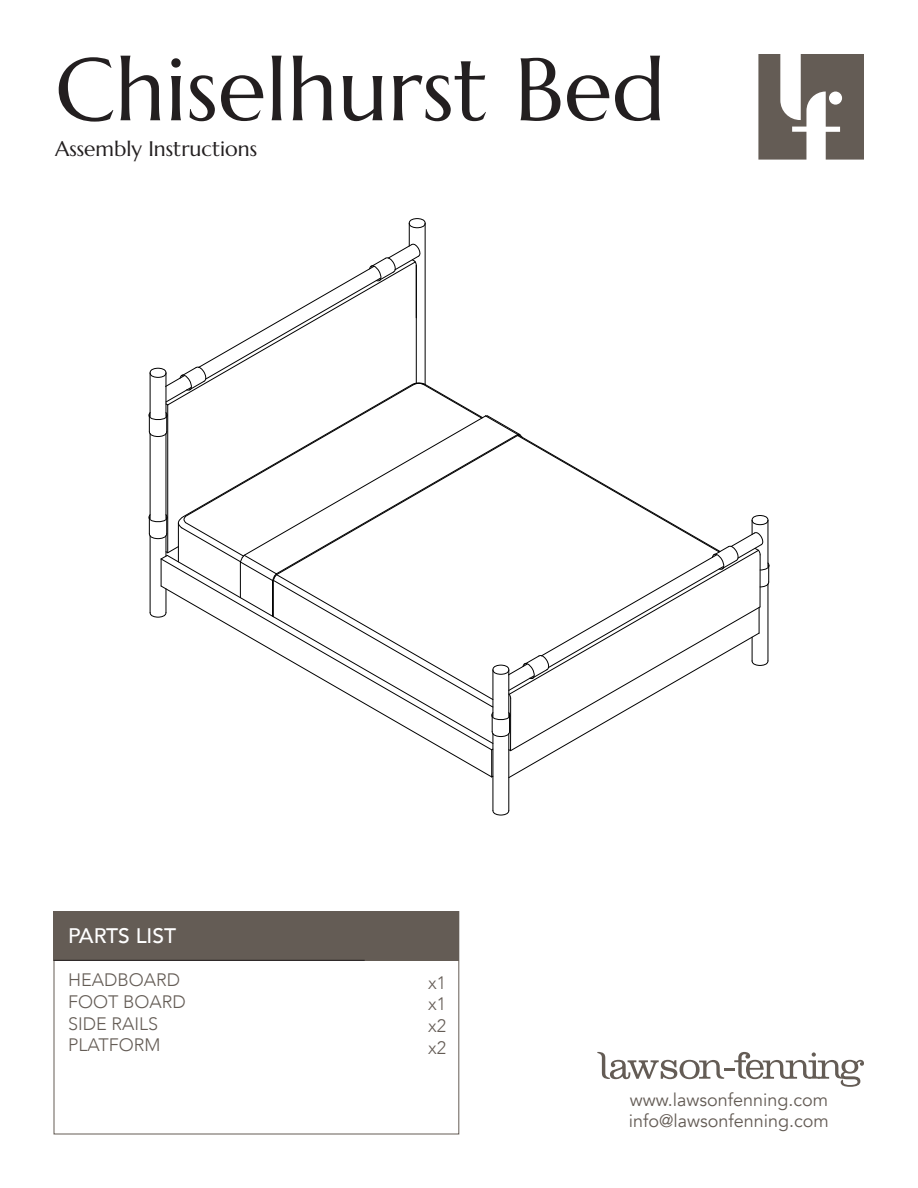
<style>
.page{position:relative;width:918px;height:1188px;background:#fff}
.page>*{position:absolute;margin:0;border:0;box-sizing:border-box;transform-origin:0 0}
.t1{font:88.5px "Marcellus";color:#231f20}
.t2{font:21px "Marcellus";color:#231f20}
.t3{font:500 21px "Avenir";color:#fff}
.t4{font:300 18px "Avenir";color:#645c55}
.t5{font:18px "Avenir";color:#645c55}
</style>
<div class="page">
<hr style="left:493px;top:734px;width:1px;height:76px;background:#000">
<svg style="left:493px;top:810px;width:16px;height:5px"></svg>
<hr style="left:509px;top:734px;width:1px;height:76px;background:#000">
<div style="left:409px;top:218px;width:16px;height:10px;border:1px solid #000;border-radius:50%"></div>
<svg style="left:148px;top:223px;width:622px;height:555px"></svg>
<div style="left:54px;top:911px;width:405px;height:49px;background:#645c55"></div>
<svg style="left:758px;top:54px;width:106px;height:106px"></svg>
<div style="left:54px;top:911px;width:405px;height:223px;border:1px solid #645c55"></div>
<hr style="left:54px;top:960px;width:311px;height:1px;background:#231f20">
<svg style="left:597px;top:1052px;width:267px;height:35px"></svg>
<p class="t1" style="left:55px;top:34px;width:612px">Chiselhurst Bed</p>
<p class="t2" style="left:55px;top:135px;width:204px">Assembly Instructions</p>
<p class="t3" style="left:68px;top:918px;width:110px">PARTS LIST</p>
<p class="t4" style="left:68px;top:969px;width:114px">HEADBOARD</p>
<p class="t4" style="left:68px;top:991px;width:119px">FOOT BOARD</p>
<p class="t4" style="left:68px;top:1013px;width:92px">SIDE RAILS</p>
<p class="t4" style="left:68px;top:1034px;width:94px">PLATFORM</p>
<p class="t4" style="left:428px;top:972px;width:20px">x1</p>
<p class="t4" style="left:428px;top:994px;width:20px">x1</p>
<p class="t4" style="left:428px;top:1015px;width:20px">x2</p>
<p class="t4" style="left:428px;top:1037px;width:20px">x2</p>
<p class="t5" style="left:630px;top:1089px;width:200px">www.lawsonfenning.com</p>
<p class="t5" style="left:629px;top:1110px;width:202px">info@lawsonfenning.com</p>
</div>
